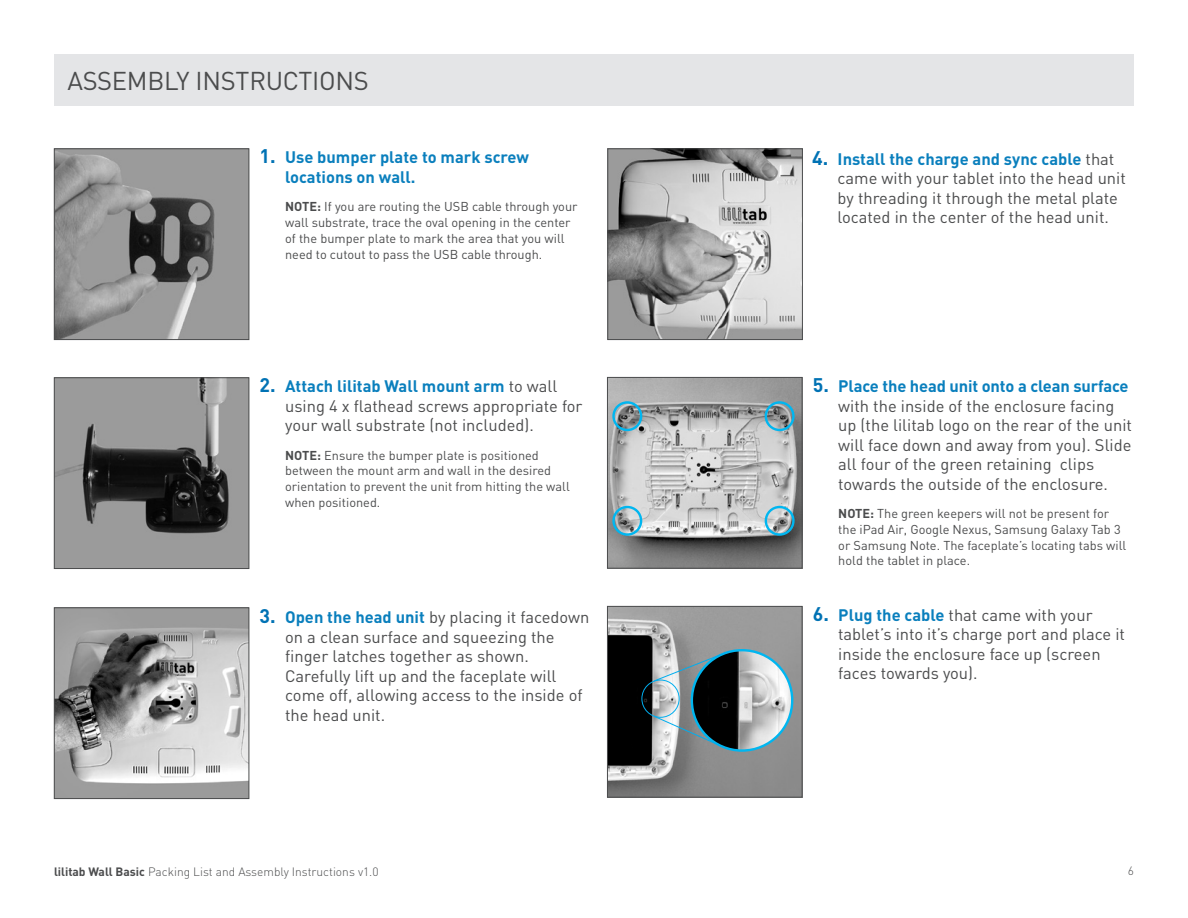
<style>
.page{position:relative;width:1188px;height:918px;background:#fff}
.page>*{position:absolute;margin:0;border:0;box-sizing:border-box;transform-origin:0 0}
.t1{font:25.5px "DIN";letter-spacing:-.01em;color:#4b4c4d}
.t2{font:16.5px/19.5px "DIN";color:#4b4c4d}
.t3{font:700 16.5px/19.5px "DIN";color:#0a7fbd}
.t4{font:12.75px/15.8px "DIN";color:#4b4c4d}
.t5{font:700 12.75px "DIN";color:#4b4c4d}
.t6{font:300 12px "DIN";color:#4b4c4d}
.s1{font-size:19.5px;color:#0072b4}
.s2{font-weight:700}
.s3{font-weight:700;font-size:19.5px;color:#0072b4}
.s4{font-weight:700;color:#0a7fbd}
</style>
<div class="page">
<img style="left:56px;top:379px;width:191px;height:188px">
<div style="left:54px;top:377px;width:195px;height:192px;border:1px solid #4b4c4d"></div>
<img style="left:609px;top:608px;width:191px;height:187px">
<div style="left:607px;top:606px;width:195px;height:191px;border:1px solid #4b4c4d"></div>
<img style="left:56px;top:150px;width:191px;height:188px">
<div style="left:54px;top:148px;width:195px;height:192px;border:1px solid #4b4c4d"></div>
<img style="left:609px;top:379px;width:191px;height:188px">
<div style="left:607px;top:377px;width:195px;height:192px;border:1px solid #4b4c4d"></div>
<div style="left:54px;top:54px;width:1080px;height:52px;background:#e4e5e7"></div>
<div style="left:765px;top:401px;width:30px;height:30px;border:2px solid #00b6f0;border-radius:50%"></div>
<div style="left:765px;top:506px;width:30px;height:30px;border:2px solid #00b6f0;border-radius:50%"></div>
<div style="left:641px;top:680px;width:39px;height:38px;border:1px solid #00aeef;border-radius:50%"></div>
<div style="left:612px;top:401px;width:30px;height:30px;border:2px solid #00b6f0;border-radius:50%"></div>
<div style="left:612px;top:506px;width:30px;height:30px;border:2px solid #00b6f0;border-radius:50%"></div>
<img style="left:692px;top:650px;width:100px;height:101px;border-radius:50px">
<div style="left:691px;top:649px;width:102px;height:103px;border:2px solid #00b6f0;border-radius:50%"></div>
<svg style="left:653px;top:715px;width:77px;height:36px;background:#717e83"></svg>
<svg style="left:653px;top:650px;width:77px;height:32px;background:#758388"></svg>
<img style="left:609px;top:150px;width:192px;height:188px">
<div style="left:607px;top:148px;width:196px;height:192px;border:1px solid #4b4c4d"></div>
<img style="left:56px;top:609px;width:191px;height:188px">
<div style="left:54px;top:607px;width:195px;height:192px;border:1px solid #4b4c4d"></div>
<h1 class="t1" style="left:68px;top:65px;width:303px">ASSEMBLY INSTRUCTIONS</h1>
<p class="t3" style="left:285px;top:147px;width:245px;text-indent:-26px"><span class="s1">1.</span> Use bumper plate to mark screw locations on wall.</p>
<p class="t5" style="left:260px;top:198px;width:16px">NO</p>
<p class="t4" style="left:285px;top:199px;width:294px;text-indent:17px"><span class="s2">TE:</span> If you are routing the USB cable through your wall substrate, trace the oval opening in the center of the bumper plate to mark the area that you will need to cutout to pass the USB cable through.</p>
<p class="t2" style="left:285px;top:376px;width:299px;text-indent:-26px"><span class="s3">2.</span> <span class="s4">Attach lilitab Wall mount arm</span> to wall using 4 x flathead screws appropriate for your wall substrate (not included).</p>
<p class="t5" style="left:260px;top:447px;width:16px">NO</p>
<p class="t4" style="left:285px;top:447px;width:286px;text-indent:17px"><span class="s2">TE:</span> Ensure the bumper plate is positioned between the mount arm and wall in the desired orientation to prevent the unit from hitting the wall when positioned.</p>
<p class="t2" style="left:285px;top:607px;width:306px;text-indent:-26px"><span class="s3">3.</span> <span class="s4">Open the head unit</span> by placing it facedown on a clean surface and squeezing the finger latches together as shown.<br>Carefully lift up and the faceplate will come off, allowing access to the inside of the head unit.</p>
<p class="t2" style="left:838px;top:149px;width:290px;text-indent:-25px"><span class="s3">4.</span> <span class="s4">I nstall the charge and sync cable</span> that came with your tablet into the head unit by threading it through the metal plate located in the center of the head unit.</p>
<p class="t2" style="left:838px;top:376px;width:295px;text-indent:-25px"><span class="s3">5.</span> <span class="s4">Place the head unit onto a clean surface </span>with the inside of the enclosure facing up (the lilitab logo on the rear of the unit will face down and away from you). Slide all four of the green retaining clips towards the outside of the enclosure.</p>
<p class="t4" style="left:838px;top:505px;width:289px"><span class="s2">NOTE:</span> The green keepers will not be present for the iPad Air, Google Nexus, Samsung Galaxy Tab 3 or Samsung Note. The faceplate’s locating tabs will hold the tablet in place.</p>
<p class="t2" style="left:838px;top:605px;width:288px;text-indent:-26px"><span class="s3">6.</span> <span class="s4">Plug the cable</span> that came with your tablet’s into it’s charge port and place it inside the enclosure face up (screen faces towards you).</p>
<p class="t6" style="left:54px;top:864px;width:326px"><span class="s2">lilitab Wall Basic</span> Packing List and Assembly Instructions v1.0</p>
<p class="t6" style="left:1128px;top:864px;width:8px">6</p>
</div>
